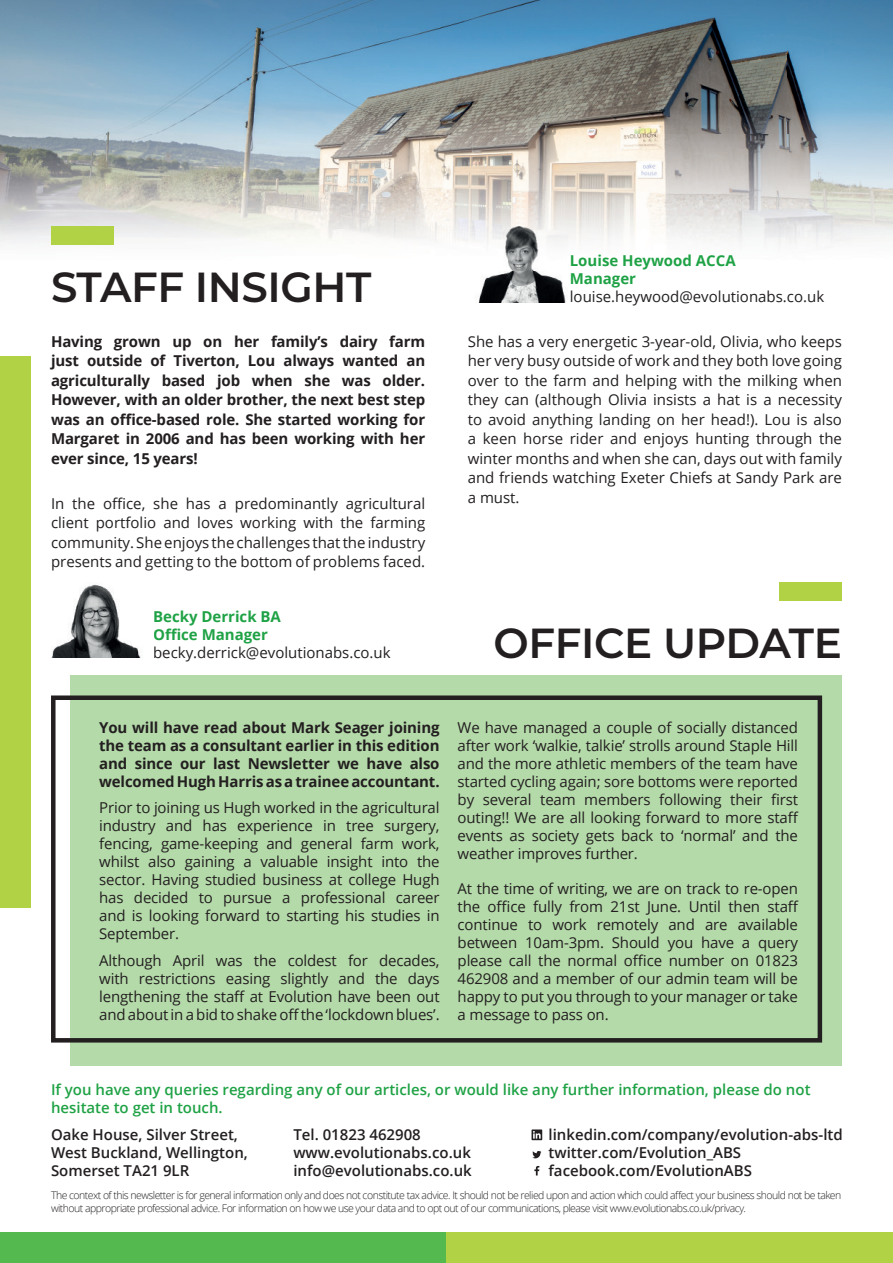
<style>
.page{position:relative;width:893px;height:1263px;background:#fff}
.page>*{position:absolute;margin:0;border:0;box-sizing:border-box;transform-origin:0 0}
.t1{font:600 42px "Montserrat";letter-spacing:-.01em;color:#231f20}
.t2{font:15px/18px "Open Sans";letter-spacing:-.01em;color:#231f20;text-align:justify}
.t3{font:700 15px/19.5px "Open Sans";letter-spacing:-.01em;color:#231f20;text-align:justify}
.t4{font:600 15px/18px "Open Sans";color:#231f20}
.t5{font:600 15px/18px "Open Sans";color:#1fa245}
.t6{font:700 15px/18px "Open Sans";color:#1fa245}
.t7{font:300 10.5px/12.6px "Open Sans";letter-spacing:-.05em;color:#231f20}
</style>
<div class="page">
<img style="left:0;top:0;width:893px;height:245px">
<div style="left:0;top:1232px;width:446px;height:31px;background:#54ba4f"></div>
<svg style="left:532px;top:1151px;width:9px;height:7px"></svg>
<svg style="left:534px;top:1166px;width:5px;height:9px"></svg>
<svg style="left:531px;top:1129px;width:11px;height:11px"></svg>
<div style="left:446px;top:1232px;width:447px;height:31px;background:#b1d245"></div>
<div style="left:0;top:355px;width:30px;height:552px;background:#b1d245"></div>
<img style="left:51px;top:584px;width:90px;height:74px">
<div style="left:71px;top:675px;width:771px;height:390px;background:#b4daa9"></div>
<div style="left:51px;top:695px;width:771px;height:347px;border:4px solid #231f20"></div>
<img style="left:469px;top:227px;width:101px;height:75px">
<div style="left:51px;top:227px;width:62px;height:18px;background:#b1d245"></div>
<div style="left:780px;top:582px;width:62px;height:18px;background:#b1d245"></div>
<h1 class="t1" style="left:51px;top:258px;width:322px">STAFF INSIGHT</h1>
<p class="t3" style="left:51px;top:331px;width:376px">Having grown up on her family’s dairy farm just outside of Tiverton, Lou always wanted an agriculturally based job when she was older.<br>However, with an older brother, the next best step was an office-based role. She started working for Margaret in 2006 and has been working with her ever since, 15 years!</p>
<p class="t2" style="left:51px;top:493px;width:376px;line-height:19.5px">In the office, she has a predominantly agricultural client portfolio and loves working with the farming community. She enjoys the challenges that the industry presents and getting to the bottom of problems faced.</p>
<p class="t6" style="left:153px;top:607px;width:129px">Becky Derrick BA<br>Office Manager</p>
<p class="t2" style="left:153px;top:643px;width:239px">becky.derrick@evolutionabs.co.uk</p>
<p class="t6" style="left:570px;top:251px;width:167px">Louise Heywood ACCA<br>Manager</p>
<p class="t2" style="left:570px;top:287px;width:256px">louise.heywood@evolutionabs.co.uk</p>
<p class="t2" style="left:468px;top:331px;width:376px;line-height:19.5px">She has a very energetic 3-year-old, Olivia, who keeps her very busy outside of work and they both love going over to the farm and helping with the milking when they can (although Olivia insists a hat is a necessity to avoid anything landing on her head!). Lou is also a keen horse rider and enjoys hunting through the winter months and when she can, days out with family and friends watching Exeter Chiefs at Sandy Park are a must.</p>
<h1 class="t1" style="left:494px;top:613px;width:350px">OFFICE UPDATE</h1>
<p class="t3" style="left:99px;top:718px;width:342px;line-height:18px">You will have read about Mark Seager joining the team as a consultant earlier in this edition and since our last Newsletter we have also welcomed Hugh Harris as a trainee accountant.</p>
<p class="t2" style="left:99px;top:798px;width:342px">Prior to joining us Hugh worked in the agricultural industry and has experience in tree surgery, fencing, game-keeping and general farm work, whilst also gaining a valuable insight into the sector. Having studied business at college Hugh has decided to pursue a professional career and is looking forward to starting his studies in September.</p>
<p class="t2" style="left:99px;top:951px;width:342px">Although April was the coldest for decades, with restrictions easing slightly and the days lengthening the staff at Evolution have been out and about in a bid to shake off the ‘lockdown blues’.</p>
<p class="t2" style="left:458px;top:718px;width:343px">We have managed a couple of socially distanced after work ‘walkie, talkie’ strolls around Staple Hill and the more athletic members of the team have started cycling again; sore bottoms were reported by several team members following their first outing!! We are all looking forward to more staff events as society gets back to ‘normal’ and the weather improves further.</p>
<p class="t2" style="left:458px;top:879px;width:343px">At the time of writing, we are on track to re-open the office fully from 21st June. Until then staff continue to work remotely and are available between 10am-3pm. Should you have a query please call the normal office number on 01823<br>462908 and a member of our admin team will be happy to put you through to your manager or take a message to pass on.</p>
<p class="t5" style="left:51px;top:1080px;width:761px">If you have any queries regarding any of our articles, or would like any further information, please do not hesitate to get in touch.</p>
<p class="t4" style="left:51px;top:1125px;width:198px">Oake House, Silver Street,<br>West Buckland, Wellington,<br>Somerset TA21 9LR</p>
<p class="t4" style="left:293px;top:1125px;width:180px">Tel. 01823 462908 www.evolutionabs.co.uk info@evolutionabs.co.uk</p>
<p class="t4" style="left:548px;top:1125px;width:296px">linkedin.com/company/evolution-abs-ltd twitter.com/Evolution_ABS facebook.com/EvolutionABS</p>
<p class="t7" style="left:51px;top:1189px;width:792px">The context of this newsletter is for general information only and does not constitute tax advice. It should not be relied upon and action which could affect your business should not be taken without appropriate professional advice. For information on how we use your data and to opt out of our communications, please visit www.evolutionabs.co.uk/privacy.</p>
</div>
